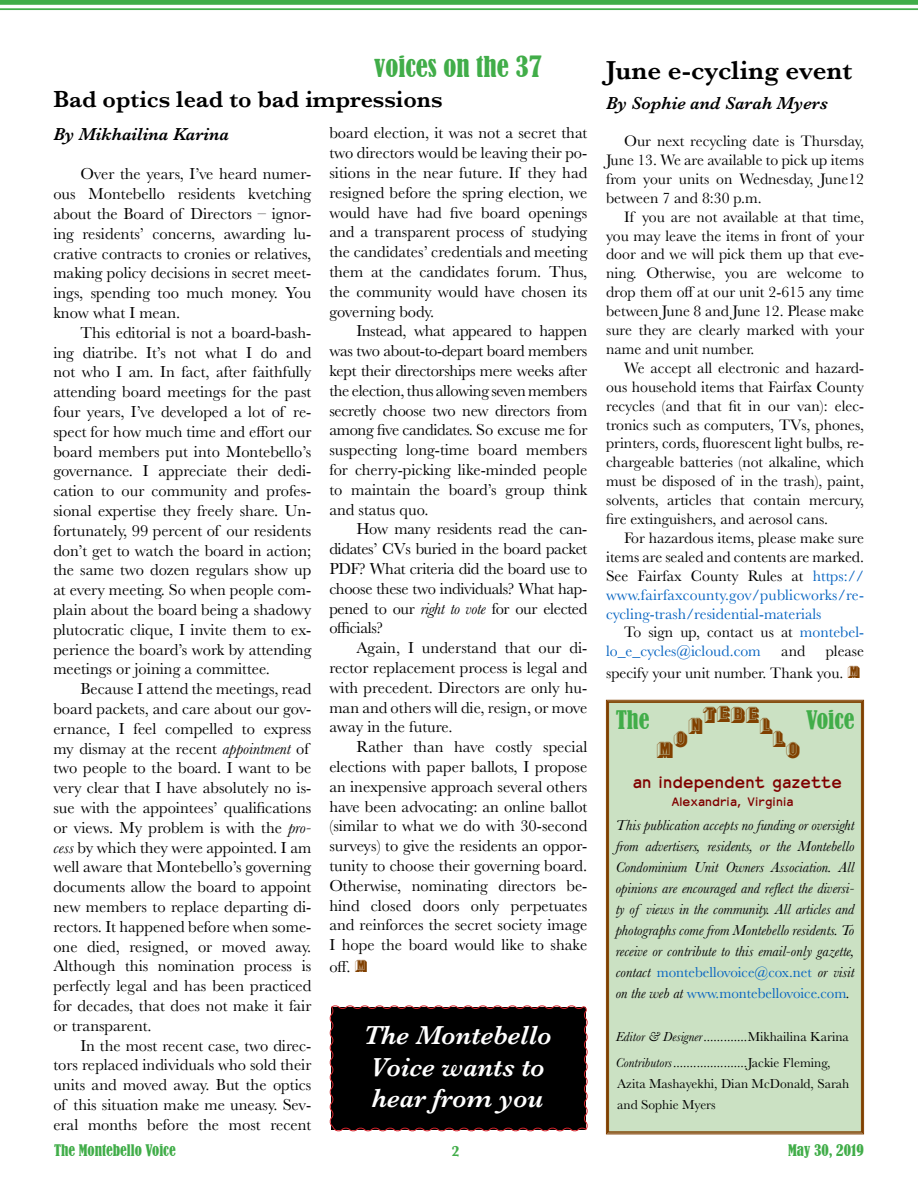
<style>
.page{position:relative;width:918px;height:1188px;background:#fff}
.page>*{position:absolute;margin:0;border:0;box-sizing:border-box;transform-origin:0 0}
.t1{font:italic 600 27px/31.5px "Baskerville";color:#fff}
.t2{font:600 27px "Baskerville";color:#000}
.t3{font:condensed 27px "Bernard";color:#41ad49}
.t4{font:600 24px "Baskerville";color:#000}
.t5{font:24px "Buxom D";color:#804000}
.t6{font:condensed 24px "Bernard";color:#41ad49}
.t7{font:italic 600 18px "Baskerville";color:#000}
.t8{font:18px "Abolon";color:#800000}
.t9{font:16.5px/19.8px "Baskerville";color:#000;text-align:justify}
.t10{font:15.75px/18.9px "Baskerville";color:#000;text-align:justify}
.t11{font:15.75px/18.9px "Baskerville";color:#0563c1}
.t12{font:italic 15px/21px "Baskerville";color:#000;text-align:justify}
.t13{font:condensed 15px "Bernard";color:#41ad49}
.t14{font:700 15px "Baskerville";color:#41ad49}
.t15{font:13.5px/25.5px "Baskerville";color:#000}
.t16{font:13.5px "Abolon";color:#800000}
.t17{font:italic 13.5px "Baskerville";color:#000}
.s1{font-style:italic}
.s2{font-family:"Buxom D";font-size:18px;color:#804000}
.s3{color:#0563c1}
.s4{color:#000}
.s5{font-style:normal;color:#0563c1}
</style>
<div class="page">
<div style="left:0;top:0;width:918px;height:5px;background:#41ad49"></div>
<hr style="left:0;top:8px;width:918px;height:2px;background:#41ad49">
<div style="left:606px;top:699px;width:258px;height:436px;background:#cbe1c3"></div>
<div style="left:608px;top:702px;width:254px;height:430px;border:1px solid #804000"></div>
<svg style="left:329px;top:1005px;width:259px;height:127px;background:#0e090a"></svg>
<h1 class="t3" style="left:374px;top:51px;width:169px">voices on the 37</h1>
<h2 class="t4" style="left:53px;top:82px;width:391px">Bad optics lead to bad impressions</h2>
<p class="t7" style="left:53px;top:122px;width:177px">By Mikhailina Karina</p>
<p class="t9" style="left:53px;top:165px;width:260px;text-indent:27px">Over the years, I’ve heard numer&shy;ous Montebello residents kvetching about the Board of Directors – ignor&shy;ing residents’ concerns, awarding lu&shy;crative contracts to cronies or relatives, making policy decisions in secret meet&shy;ings, spending too much money. You know what I mean.</p>
<p class="t9" style="left:53px;top:323px;width:260px;text-indent:27px">This editorial is not a board-bash&shy;ing diatribe. It’s not what I do and not who I am. In fact, after faithfully attending board meetings for the past four years, I’ve developed a lot of re&shy;spect for how much time and effort our board members put into Montebello’s governance. I appreciate their dedi&shy;cation to our community and profes&shy;sional expertise they freely share. Un&shy;fortunately, 99 percent of our residents don’t get to watch the board in action; the same two dozen regulars show up at every meeting. So when people com&shy;plain about the board being a shadowy plutocratic clique, I invite them to ex&shy;perience the board’s work by attending meetings or joining a committee.</p>
<p class="t9" style="left:53px;top:679px;width:260px;text-align:left;text-indent:27px">Because I attend the meetings, read board packets, and care about our gov&shy;ernance, I feel compelled to express my dismay at the recent <span class="s1">appointment</span> of two people to the board. I want to be very clear that I have absolutely no is&shy;sue with the appointees’ qualifications or views. My problem is with the <span class="s1">pro&shy;cess</span> by which they were appointed. I am well aware that Montebello’s governing documents allow the board to appoint new members to replace departing di&shy;rectors. It happened before when some&shy;one died, resigned, or moved away.<br>Although this nomination process is perfectly legal and has been practiced for decades, that does not make it fair or transparent.</p>
<p class="t9" style="left:53px;top:1036px;width:260px;text-indent:27px">In the most recent case, two direc&shy;tors replaced individuals who sold their units and moved away. But the optics of this situation make me uneasy. Sev&shy;eral months before the most recent</p>
<p class="t9" style="left:329px;top:123px;width:260px">board election, it was not a secret that two directors would be leaving their po&shy;sitions in the near future. If they had resigned before the spring election, we would have had five board openings and a transparent process of studying the candidates’ credentials and meeting them at the candidates forum. Thus, the community would have chosen its governing body.</p>
<p class="t9" style="left:329px;top:321px;width:260px;text-indent:27px">Instead, what appeared to happen was two about-to-depart board members kept their directorships mere weeks after the election, thus allowing seven members secretly choose two new directors from among five candidates. So excuse me for suspecting long-time board members for cherry-picking like-minded people to maintain the board’s group think and status quo.</p>
<p class="t9" style="left:329px;top:519px;width:260px;text-indent:27px">How many residents read the can&shy;didates’ CVs buried in the board packet PDF? What criteria did the board use to choose these two individuals? What hap&shy;pened to our <span class="s1">right to vote</span> for our elected officials?</p>
<p class="t9" style="left:329px;top:638px;width:259px;text-indent:27px">Again, I understand that our di&shy;rector replacement process is legal and with precedent. Directors are only hu&shy;man and others will die, resign, or move away in the future.</p>
<p class="t9" style="left:329px;top:737px;width:260px;text-indent:27px">Rather than have costly special elections with paper ballots, I propose an inexpensive approach several others have been advocating: an online ballot (similar to what we do with 30-second surveys) to give the residents an oppor&shy;tunity to choose their governing board.<br>Otherwise, nominating directors be&shy;hind closed doors only perpetuates and reinforces the secret society image I hope the board would like to shake</p>
<p class="t9" style="left:329px;top:957px;width:40px">off. <span class="s2">M</span></p>
<h1 class="t1" style="left:363px;top:1020px;width:190px">The Montebello<br>Voice wants to hear from you</h1>
<h1 class="t2" style="left:606px;top:51px;width:248px">June e-cycling event</h1>
<p class="t7" style="left:606px;top:91px;width:223px">By Sophie and Sarah Myers</p>
<p class="t10" style="left:606px;top:132px;width:260px;text-indent:18px">Our next recycling date is Thursday, June 13. We are available to pick up items from your units on Wednesday, June12 between 7 and 8:30 p.m.</p>
<p class="t10" style="left:606px;top:207px;width:260px;text-indent:18px">If you are not available at that time, you may leave the items in front of your door and we will pick them up that eve&shy;ning. Otherwise, you are welcome to drop them off at our unit 2-615 any time between June 8 and June 12. Please make sure they are clearly marked with your name and unit number.</p>
<p class="t10" style="left:606px;top:359px;width:260px;text-indent:18px">We accept all electronic and hazard&shy;ous household items that Fairfax County recycles (and that fit in our van): elec&shy;tronics such as computers, TVs, phones, printers, cords, fluorescent light bulbs, re&shy;chargeable batteries (not alkaline, which must be disposed of in the trash), paint, solvents, articles that contain mercury, fire extinguishers, and aerosol cans.</p>
<p class="t10" style="left:606px;top:529px;width:260px;text-indent:18px">For hazardous items, please make sure items are sealed and contents are marked.<br>See Fairfax County Rules at <span class="s3">https:// www.fairfaxcounty.gov/publicworks/re&shy;cycling-trash/residential-materials</span></p>
<p class="t11" style="left:606px;top:623px;width:260px;text-indent:18px"><span class="s4">To sign up, contact us at</span> montebel&shy;lo_e_cycles@icloud.com</p>
<p class="t10" style="left:606px;top:641px;width:260px;line-height:21.6px;text-align:right">please<br>specify your unit number. Thank you. <span class="s2">M</span></p>
<p class="t10" style="left:781px;top:642px;width:25px">and</p>
<h2 class="t6" style="left:616px;top:706px;width:35px">The</h2>
<h2 class="t5" style="left:688px;top:703px;width:86px">NTEBEL</h2>
<h2 class="t6" style="left:806px;top:706px;width:50px">Voice</h2>
<h2 class="t5" style="left:657px;top:732px;width:33px">MO</h2>
<h2 class="t5" style="left:773px;top:732px;width:29px">LO</h2>
<p class="t8" style="left:633px;top:772px;width:211px">an independent gazette</p>
<p class="t16" style="left:671px;top:794px;width:124px">Alexandria, Virginia</p>
<p class="t12" style="left:616px;top:815px;width:240px">This publication accepts no funding or oversight from advertisers, residents, or the Montebello Condominium Unit Owners Association. All opinions are encouraged and reflect the diversi&shy;ty of views in the community. All articles and photographs come from Montebello residents. To receive or contribute to this email-only gazette, contact <span class="s5">montebellovoice@cox.net</span> or visit on the web at <span class="s5">www.montebellovoice.com</span>.</p>
<p class="t17" style="left:616px;top:1028px;width:88px">Editor &amp; Designer</p>
<p class="t15" style="left:616px;top:1025px;width:235px;text-indent:132px">Mikhailina Karina<br><span class="s1">Contributors</span>......................Jackie Fleming,</p>
<p class="t15" style="left:617px;top:1073px;width:234px;line-height:21px">Azita Mashayekhi, Dian McDonald, Sarah and Sophie Myers</p>
<p class="t13" style="left:54px;top:1141px;width:123px">The Montebello Voice</p>
<p class="t14" style="left:452px;top:1140px;width:10px">2</p>
<p class="t13" style="left:788px;top:1141px;width:77px">May 30, 2019</p>
</div>
